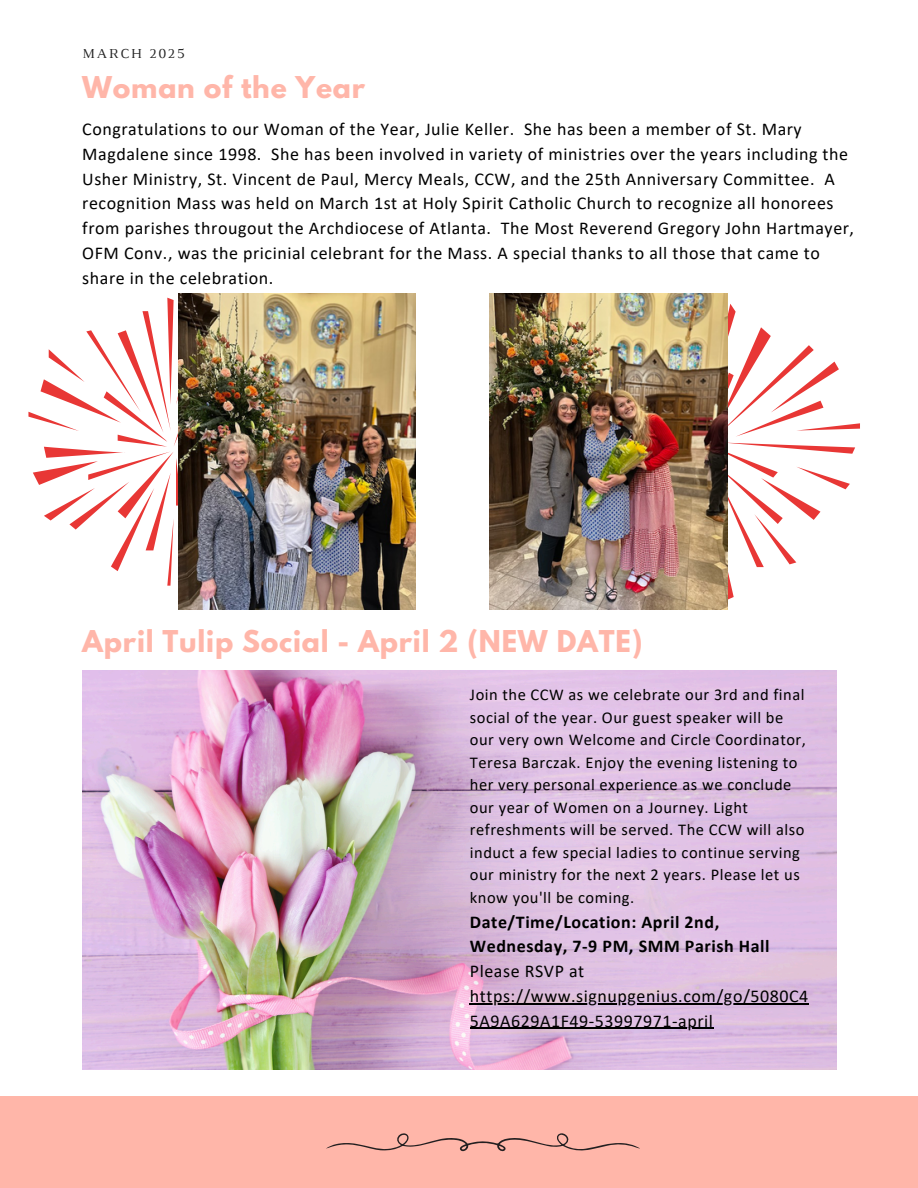
<style>
.page{position:relative;width:918px;height:1188px;background:#fff}
.page>*{position:absolute;margin:0;border:0;box-sizing:border-box;transform-origin:0 0}
.t1{font:700 26.7px "League Spartan";letter-spacing:.03em;color:#ffb6a9}
.t2{font:18px/24.8px "Calibri";letter-spacing:.03em;color:#000}
.t3{font:700 18px/24.8px "Calibri";letter-spacing:.03em;color:#000}
.t4{font:16.5px/22.5px "Calibri";letter-spacing:.03em;color:#000}
.t5{font:13.95px "Luthier";letter-spacing:.14em;color:#222}
.s1{font-weight:400}
</style>
<div class="page">
<div style="left:0;top:1096px;width:918px;height:92px;background:#ffb6a9"></div>
<svg style="left:326px;top:1133px;width:314px;height:18px"></svg>
<img style="left:82px;top:670px;width:754px;height:399px">
<svg style="left:727px;top:294px;width:133px;height:308px"></svg>
<img style="left:490px;top:294px;width:237px;height:316px">
<svg style="left:28px;top:298px;width:150px;height:288px"></svg>
<img style="left:178px;top:294px;width:237px;height:316px">
<hr style="left:470px;top:1003px;width:339px;height:1px;background:#000">
<hr style="left:470px;top:1028px;width:244px;height:1px;background:#000">
<p class="t5" style="left:82px;top:49px;width:104px">MARCH 2025</p>
<p class="t1" style="left:82px;top:74px;width:284px">Woman of the Year</p>
<p class="t2" style="left:82px;top:118px;width:773px">Congratulations to our Woman of the Year, Julie Keller. She has been a member of St. Mary Magdalene since 1998. She has been involved in variety of ministries over the years including the Usher Ministry, St. Vincent de Paul, Mercy Meals, CCW, and the 25th Anniversary Committee. A recognition Mass was held on March 1st at Holy Spirit Catholic Church to recognize all honorees from parishes througout the Archdiocese of Atlanta. The Most Reverend Gregory John Hartmayer, OFM Conv., was the pricinial celebrant for the Mass. A special thanks to all those that came to share in the celebration.</p>
<h1 class="t1" style="left:82px;top:628px;width:562px">April Tulip Social - April 2 (NEW DATE)</h1>
<h2 class="t4" style="left:470px;top:685px;width:337px">Join the CCW as we celebrate our 3rd and final social of the year. Our guest speaker will be our very own Welcome and Circle Coordinator, Teresa Barczak. Enjoy the evening listening to her very personal experience as we conclude our year of Women on a Journey. Light refreshments will be served. The CCW will also induct a few special ladies to continue serving our ministry for the next 2 years. Please let us know you'll be coming.</h2>
<h2 class="t3" style="left:470px;top:911px;width:301px">Date/Time/Location: April 2nd,<br>Wednesday, 7-9 PM, SMM Parish Hall<br><span class="s1">Please RSVP at</span></h2>
<p class="t2" style="left:470px;top:985px;width:340px">https://www.signupgenius.com/go/5080C4</p>
<p class="t2" style="left:470px;top:1010px;width:245px">5A9A629A1F49-53997971-april</p>
</div>
